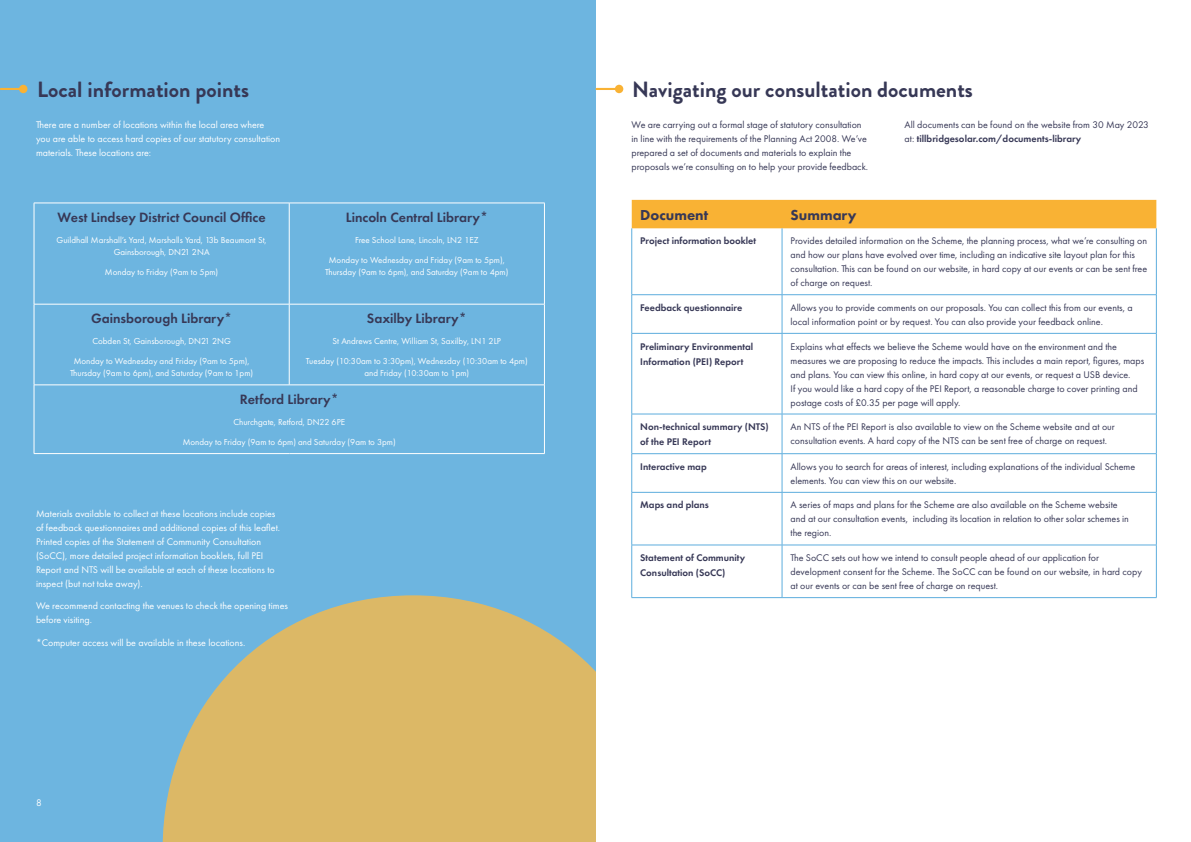
<style>
.page{position:relative;width:1191px;height:842px;background:#fff}
.page>*{position:absolute;margin:0;border:0;box-sizing:border-box;transform-origin:0 0}
.t1{font:700 22px "Brandon Grotesque";color:#373856}
.t2{font:800 15px "Futura PT";color:#373856}
.t3{font:600 14px "Futura PT";color:#373856}
.t4{font:10px/14px "Futura PT";color:#373856}
.t5{font:10px/14px "Futura PT";color:#fff}
.t6{font:600 10px/15px "Futura PT";color:#373856}
.t7{font:9px/12px "Futura PT";color:#fff;text-align:center}
.s1{font-weight:600}
</style>
<div class="page">
<div style="left:0;top:0;width:595px;height:842px;background:#6db5e0"></div>
<svg style="left:163px;top:595px;width:432px;height:247px;fill:#dcb866"></svg>
<hr style="left:1px;top:88px;width:22px;height:2px;background:#f9b234">
<div style="left:19px;top:85px;width:8px;height:8px;background:#f9b234;border-radius:50%"></div>
<hr style="left:34px;top:203px;width:255px;height:1px;background:#fff">
<hr style="left:34px;top:203px;width:1px;height:101px;background:#fff">
<hr style="left:289px;top:203px;width:256px;height:1px;background:#fff">
<hr style="left:289px;top:203px;width:1px;height:101px;background:#fff">
<hr style="left:544px;top:203px;width:1px;height:101px;background:#fff">
<hr style="left:34px;top:304px;width:255px;height:1px;background:#fff">
<hr style="left:34px;top:304px;width:1px;height:81px;background:#fff">
<hr style="left:289px;top:304px;width:256px;height:1px;background:#fff">
<hr style="left:289px;top:304px;width:1px;height:81px;background:#fff">
<hr style="left:544px;top:304px;width:1px;height:81px;background:#fff">
<hr style="left:34px;top:385px;width:255px;height:1px;background:#fff">
<hr style="left:34px;top:385px;width:1px;height:68px;background:#fff">
<hr style="left:289px;top:385px;width:256px;height:1px;background:#fff">
<hr style="left:544px;top:385px;width:1px;height:68px;background:#fff">
<hr style="left:34px;top:453px;width:255px;height:1px;background:#fff">
<hr style="left:289px;top:453px;width:256px;height:1px;background:#fff">
<div style="left:632px;top:200px;width:524px;height:28px;background:#f9b234"></div>
<hr style="left:631px;top:228px;width:1px;height:66px;background:#5daddd">
<hr style="left:782px;top:228px;width:1px;height:66px;background:#5daddd">
<hr style="left:1156px;top:228px;width:1px;height:66px;background:#5daddd">
<hr style="left:631px;top:294px;width:151px;height:1px;background:#5daddd">
<hr style="left:631px;top:295px;width:1px;height:38px;background:#5daddd">
<hr style="left:782px;top:294px;width:374px;height:1px;background:#5daddd">
<hr style="left:782px;top:295px;width:1px;height:38px;background:#5daddd">
<hr style="left:1156px;top:295px;width:1px;height:38px;background:#5daddd">
<hr style="left:631px;top:333px;width:151px;height:1px;background:#5daddd">
<hr style="left:631px;top:334px;width:1px;height:80px;background:#5daddd">
<hr style="left:782px;top:333px;width:374px;height:1px;background:#5daddd">
<hr style="left:782px;top:334px;width:1px;height:80px;background:#5daddd">
<hr style="left:1156px;top:334px;width:1px;height:80px;background:#5daddd">
<hr style="left:631px;top:414px;width:151px;height:1px;background:#5daddd">
<hr style="left:631px;top:414px;width:1px;height:39px;background:#5daddd">
<hr style="left:782px;top:414px;width:374px;height:1px;background:#5daddd">
<hr style="left:782px;top:414px;width:1px;height:39px;background:#5daddd">
<hr style="left:1156px;top:414px;width:1px;height:39px;background:#5daddd">
<hr style="left:631px;top:453px;width:151px;height:1px;background:#5daddd">
<hr style="left:631px;top:454px;width:1px;height:38px;background:#5daddd">
<hr style="left:782px;top:453px;width:374px;height:1px;background:#5daddd">
<hr style="left:782px;top:454px;width:1px;height:38px;background:#5daddd">
<hr style="left:1156px;top:454px;width:1px;height:38px;background:#5daddd">
<hr style="left:631px;top:492px;width:151px;height:1px;background:#5daddd">
<hr style="left:631px;top:493px;width:1px;height:52px;background:#5daddd">
<hr style="left:782px;top:492px;width:374px;height:1px;background:#5daddd">
<hr style="left:782px;top:493px;width:1px;height:52px;background:#5daddd">
<hr style="left:1156px;top:493px;width:1px;height:52px;background:#5daddd">
<hr style="left:631px;top:545px;width:151px;height:1px;background:#5daddd">
<hr style="left:631px;top:545px;width:1px;height:52px;background:#5daddd">
<hr style="left:782px;top:545px;width:374px;height:1px;background:#5daddd">
<hr style="left:782px;top:545px;width:1px;height:52px;background:#5daddd">
<hr style="left:1156px;top:545px;width:1px;height:52px;background:#5daddd">
<hr style="left:631px;top:597px;width:151px;height:1px;background:#5daddd">
<hr style="left:782px;top:597px;width:374px;height:1px;background:#5daddd">
<hr style="left:596px;top:88px;width:23px;height:2px;background:#f9b234">
<div style="left:615px;top:85px;width:8px;height:8px;background:#f9b234;border-radius:50%"></div>
<h1 class="t1" style="left:37px;top:74px;width:213px">Local information points</h1>
<p class="t5" style="left:36px;top:117px;width:246px">There are a number of locations within the local area where you are able to access hard copies of our statutory consultation materials. These locations are:</p>
<h3 class="t3" style="left:57px;top:209px;width:210px">West Lindsey District Council Office</h3>
<p class="t7" style="left:57px;top:234px;width:211px">Guildhall Marshall’s Yard, Marshalls Yard, 13b Beaumont St,<br>Gainsborough, DN21 2NA</p>
<p class="t7" style="left:105px;top:266px;width:115px">Monday to Friday (9am to 5pm)</p>
<h3 class="t3" style="left:346px;top:209px;width:144px">Lincoln Central Library*</h3>
<p class="t7" style="left:355px;top:234px;width:125px">Free School Lane, Lincoln, LN2 1EZ</p>
<p class="t7" style="left:325px;top:254px;width:184px">Monday to Wednesday and Friday (9am to 5pm),<br>Thursday (9am to 6pm), and Saturday (9am to 4pm)</p>
<h3 class="t3" style="left:91px;top:310px;width:143px">Gainsborough Library*</h3>
<p class="t7" style="left:92px;top:335px;width:140px">Cobden St, Gainsborough, DN21 2NG</p>
<p class="t7" style="left:70px;top:355px;width:184px">Monday to Wednesday and Friday (9am to 5pm),<br>Thursday (9am to 6pm), and Saturday (9am to 1pm)</p>
<h3 class="t3" style="left:367px;top:310px;width:101px">Saxilby Library*</h3>
<p class="t7" style="left:333px;top:335px;width:170px">St Andrews Centre, William St, Saxilby, LN1 2LP</p>
<p class="t7" style="left:306px;top:355px;width:223px">Tuesday (10:30am to 3:30pm), Wednesday (10:30am to 4pm) and Friday (10:30am to 1pm)</p>
<h3 class="t3" style="left:240px;top:391px;width:100px">Retford Library*</h3>
<p class="t7" style="left:233px;top:415px;width:113px">Churchgate, Retford, DN22 6PE</p>
<p class="t7" style="left:183px;top:436px;width:214px">Monday to Friday (9am to 6pm) and Saturday (9am to 3pm)</p>
<p class="t5" style="left:36px;top:506px;width:246px">Materials available to collect at these locations include copies of feedback questionnaires and additional copies of this leaflet.<br>Printed copies of the Statement of Community Consultation (SoCC), more detailed project information booklets, full PEI Report and NTS will be available at each of these locations to inspect (but not take away).</p>
<p class="t5" style="left:36px;top:599px;width:253px">We recommend contacting the venues to check the opening times before visiting.</p>
<p class="t5" style="left:36px;top:635px;width:211px">*Computer access will be available in these locations.</p>
<p class="t5" style="left:36px;top:796px;width:7px">8</p>
<h1 class="t1" style="left:632px;top:74px;width:342px">Navigating our consultation documents</h1>
<p class="t4" style="left:631px;top:117px;width:238px">We are carrying out a formal stage of statutory consultation in line with the requirements of the Planning Act 2008. We’ve prepared a set of documents and materials to explain the proposals we’re consulting on to help your provide feedback.</p>
<p class="t4" style="left:904px;top:117px;width:246px">All documents can be found on the website from 30 May 2023 at: <span class="s1">tillbridgesolar.com/documents-library</span></p>
<h2 class="t2" style="left:640px;top:205px;width:70px">Document</h2>
<h2 class="t2" style="left:790px;top:205px;width:68px">Summary</h2>
<p class="t6" style="left:640px;top:233px;width:117px">Project information booklet</p>
<p class="t4" style="left:790px;top:234px;width:358px">Provides detailed information on the Scheme, the planning process, what we’re consulting on and how our plans have evolved over time, including an indicative site layout plan for this consultation. This can be found on our website, in hard copy at our events or can be sent free of charge on request.</p>
<p class="t6" style="left:640px;top:300px;width:103px">Feedback questionnaire</p>
<p class="t4" style="left:790px;top:300px;width:343px">Allows you to provide comments on our proposals. You can collect this from our events, a local information point or by request. You can also provide your feedback online.</p>
<p class="t6" style="left:640px;top:339px;width:115px">Preliminary Environmental<br>Information (PEI) Report</p>
<p class="t4" style="left:790px;top:339px;width:355px">Explains what effects we believe the Scheme would have on the environment and the measures we are proposing to reduce the impacts. This includes a main report, figures, maps and plans. You can view this online, in hard copy at our events, or request a USB device.<br>If you would like a hard copy of the PEI Report, a reasonable charge to cover printing and postage costs of £0.35 per page will apply.</p>
<p class="t6" style="left:640px;top:419px;width:130px">Non-technical summary (NTS) of the PEI Report</p>
<p class="t4" style="left:790px;top:420px;width:326px">An NTS of the PEI Report is also available to view on the Scheme website and at our consultation events. A hard copy of the NTS can be sent free of charge on request.</p>
<p class="t6" style="left:640px;top:459px;width:68px">Interactive map</p>
<p class="t4" style="left:790px;top:459px;width:346px">Allows you to search for areas of interest, including explanations of the individual Scheme elements. You can view this on our website.</p>
<p class="t6" style="left:640px;top:497px;width:70px">Maps and plans</p>
<p class="t4" style="left:790px;top:498px;width:340px">A series of maps and plans for the Scheme are also available on the Scheme website and at our consultation events, including its location in relation to other solar schemes in the region.</p>
<p class="t6" style="left:640px;top:550px;width:107px">Statement of Community<br>Consultation (SoCC)</p>
<p class="t4" style="left:790px;top:551px;width:353px">The SoCC sets out how we intend to consult people ahead of our application for development consent for the Scheme. The SoCC can be found on our website, in hard copy at our events or can be sent free of charge on request.</p>
</div>
